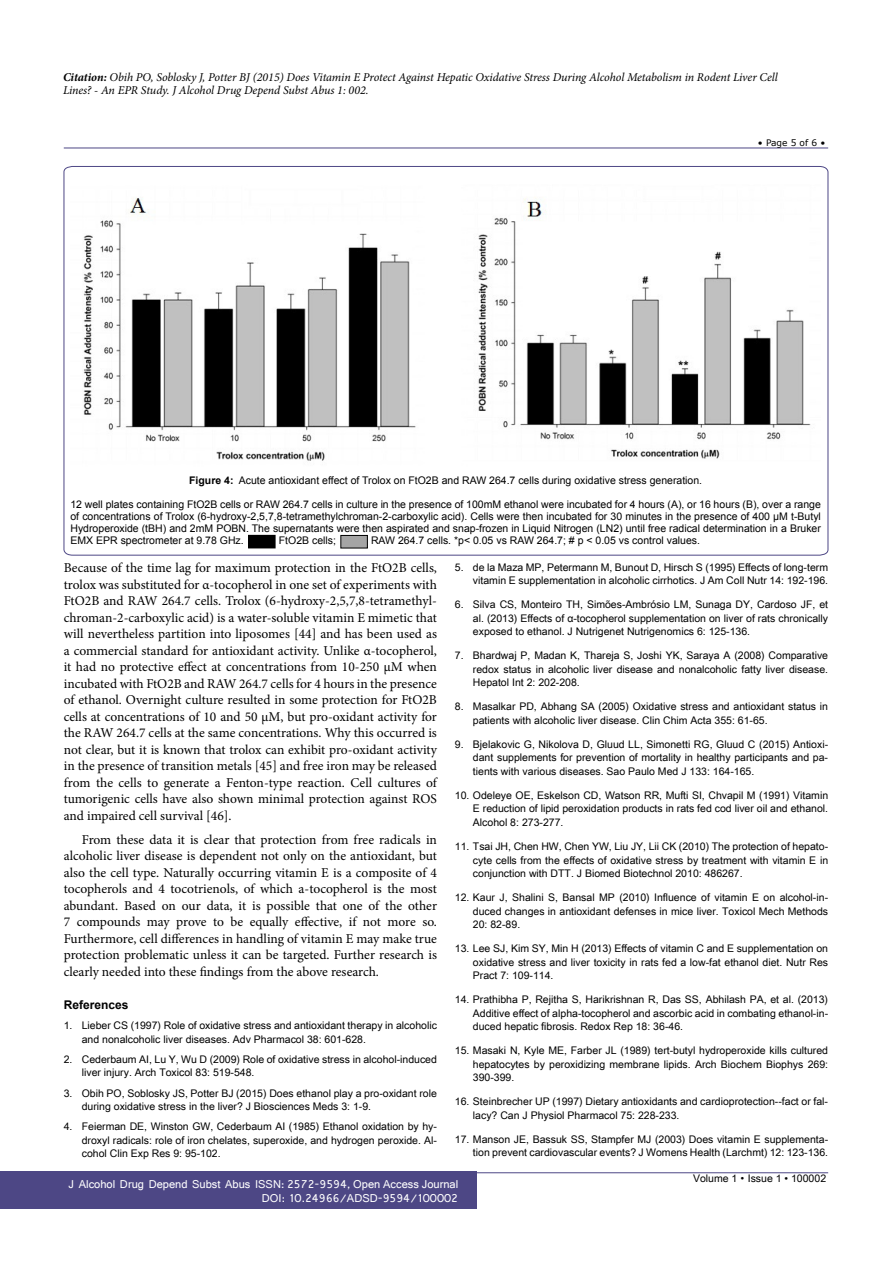
<style>
.page{position:relative;width:893px;height:1263px;background:#fff}
.page>*{position:absolute;margin:0;border:0;box-sizing:border-box;transform-origin:0 0}
.t1{font:13.5px/16.5px "Minion Pro";color:#000;text-align:justify}
.t2{font:italic 12px/13.5px "Minion Pro";letter-spacing:-.01em;color:#000}
.t3{font:12px/14.2px "Shruti";color:#fff;text-align:right}
.t4{font:700 12px "Arial";color:#000}
.t5{font:10.5px/13.5px "Arial Unicode MS";color:#000;text-align:justify}
.t6{font:10.5px/12px "Arial";color:#000;text-align:justify}
.t7{font:9px "MS Reference Sans Serif";color:#000}
.s1{font-weight:700}
.s2{font-family:"Batang"}
</style>
<div class="page">
<hr style="left:64px;top:148px;width:764px;height:1px;background:#4d4785">
<hr style="left:64px;top:1172px;width:764px;height:1px;background:#4d4785">
<div style="left:0;top:1171px;width:476px;height:38px;background:#4d4785"></div>
<svg style="left:64px;top:166px;width:764px;height:389px"></svg>
<img style="left:70px;top:173px;width:751px;height:297px">
<div style="left:249px;top:535px;width:26px;height:13px;background:#000"></div>
<div style="left:341px;top:535px;width:26px;height:13px;background:#a5a5a5"></div>
<div style="left:341px;top:535px;width:27px;height:13px;border:1px solid #000"></div>
<p class="t2" style="left:63px;top:70px;width:716px"><span class="s1">Citation:</span> Obih PO, Soblosky J, Potter BJ (2015) Does Vitamin E Protect Against Hepatic Oxidative Stress During Alcohol Metabolism in Rodent Liver Cell<br>Lines? - An EPR Study. J Alcohol Drug Depend Subst Abus 1: 002.</p>
<p class="t7" style="left:758px;top:137px;width:69px">• Page 5 of 6 •</p>
<p class="t6" style="left:189px;top:475px;width:514px"><span class="s1">Figure 4:</span> Acute antioxidant effect of Trolox on FtO2B and RAW 264.7 cells during oxidative stress generation.</p>
<p class="t6" style="left:70px;top:499px;width:752px">12 well plates containing FtO2B cells or RAW 264.7 cells in culture in the presence of 100mM ethanol were incubated for 4 hours (A), or 16 hours (B), over a range of concentrations of Trolox (6-hydroxy-2,5,7,8-tetramethylchroman-2-carboxylic acid). Cells were then incubated for 30 minutes in the presence of 400 µM t-Butyl Hydroperoxide (tBH) and 2mM POBN. The supernatants were then aspirated and snap-frozen in Liquid Nitrogen (LN2) until free radical determination in a Bruker EMX EPR spectrometer at 9.78 GHz.</p>
<p class="t6" style="left:279px;top:535px;width:59px">FtO2B cells;</p>
<p class="t6" style="left:371px;top:535px;width:330px">RAW 264.7 cells. *p&lt; 0.05 vs RAW 264.7; # p &lt; 0.05 vs control values.</p>
<p class="t1" style="left:64px;top:560px;width:375px">Because of the time lag for maximum protection in the FtO2B cells, trolox was substituted for α-tocopherol in one set of experiments with FtO2B and RAW 264.7 cells. Trolox (6-hydroxy-2,5,7,8-tetramethyl&shy;chroman-2-carboxylic acid) is a water-soluble vitamin E mimetic that will nevertheless partition into liposomes [44] and has been used as a commercial standard for antioxidant activity. Unlike α-tocopherol, it had no protective effect at concentrations from 10-250 µM when incubated with FtO2B and RAW 264.7 cells for 4 hours in the presence of ethanol. Overnight culture resulted in some protection for FtO2B cells at concentrations of 10 and 50 µM, but pro-oxidant activity for the RAW 264.7 cells at the same concentrations. Why this occurred is not clear, but it is known that trolox can exhibit pro-oxidant activity in the presence of transition metals [45] and free iron may be released from the cells to generate a Fenton-type reaction. Cell cultures of tumorigenic cells have also shown minimal protection against ROS and impaired cell survival [46].</p>
<p class="t1" style="left:64px;top:831px;width:375px;text-indent:18px">From these data it is clear that protection from free radicals in alcoholic liver disease is dependent not only on the antioxidant, but also the cell type. Naturally occurring vitamin E is a composite of 4 tocopherols and 4 tocotrienols, of which a-tocopherol is the most abundant. Based on our data, it is possible that one of the other 7 compounds may prove to be equally effective, if not more so.<br>Furthermore, cell differences in handling of vitamin E may make true protection problematic unless it can be targeted. Further research is clearly needed into these findings from the above research.</p>
<p class="t4" style="left:64px;top:997px;width:66px">References</p>
<p class="t5" style="left:82px;top:1018px;width:357px;text-indent:-18px">1. Lieber CS (1997) Role of oxidative stress and antioxidant therapy in alcoholic and nonalcoholic liver diseases. Adv Pharmacol 38: 601-628.</p>
<p class="t5" style="left:82px;top:1052px;width:357px;text-indent:-18px">2. Cederbaum AI, Lu Y, Wu D (2009) Role of oxidative stress in alcohol-induced liver injury. Arch Toxicol 83: 519-548.</p>
<p class="t5" style="left:82px;top:1086px;width:357px;text-indent:-18px">3. Obih PO, Soblosky JS, Potter BJ (2015) Does ethanol play a pro-oxidant role during oxidative stress in the liver? J Biosciences Meds 3: 1-9.</p>
<p class="t5" style="left:82px;top:1120px;width:357px;text-indent:-18px">4. Feierman DE, Winston GW, Cederbaum AI (1985) Ethanol oxidation by hy&shy;droxyl radicals: role of iron chelates, superoxide, and hydrogen peroxide. Al&shy;cohol Clin Exp Res 9: 95-102.</p>
<p class="t5" style="left:455px;top:560px;width:375px;text-align:right">5. de la Maza MP, Petermann M, Bunout D, Hirsch S (1995) Effects of long-term vitamin E supplementation in alcoholic cirrhotics. J Am Coll Nutr 14: 192-196.</p>
<p class="t5" style="left:473px;top:598px;width:357px;text-indent:-18px">6. Silva CS, Monteiro TH, Simões-Ambrósio LM, Sunaga DY, Cardoso JF, et al. (2013) Effects of α-tocopherol supplementation on liver of rats chronically exposed to ethanol. J Nutrigenet Nutrigenomics 6: 125-136.</p>
<p class="t5" style="left:473px;top:649px;width:357px;text-indent:-18px">7. Bhardwaj P, Madan K, Thareja S, Joshi YK, Saraya A (2008) Comparative redox status in alcoholic liver disease and nonalcoholic fatty liver disease.<br>Hepatol Int 2: 202-208.</p>
<p class="t5" style="left:473px;top:700px;width:357px;text-indent:-18px">8. Masalkar PD, Abhang SA (2005) Oxidative stress and antioxidant status in patients with alcoholic liver disease. Clin Chim Acta 355: 61-65.</p>
<p class="t5" style="left:473px;top:737px;width:357px;text-indent:-18px">9. Bjelakovic G, Nikolova D, Gluud LL, Simonetti RG, Gluud C (2015) Antioxi&shy;dant supplements for prevention of mortality in healthy participants and pa&shy;tients with various diseases. Sao Paulo Med J 133: 164-165.</p>
<p class="t5" style="left:473px;top:788px;width:357px;text-indent:-18px">10. Odeleye OE, Eskelson CD, Watson RR, Mufti SI, Chvapil M (1991) Vitamin E reduction of lipid peroxidation products in rats fed cod liver oil and ethanol.<br>Alcohol 8: 273-277.</p>
<p class="t5" style="left:473px;top:839px;width:357px;text-indent:-18px">11. Tsai JH, Chen HW, Chen YW, Liu JY, Lii CK (2010) The protection of hepato&shy;cyte cells from the effects of oxidative stress by treatment with vitamin E in conjunction with DTT. J Biomed Biotechnol 2010: 486267.</p>
<p class="t5" style="left:473px;top:890px;width:357px;text-indent:-18px">12. Kaur J, Shalini S, Bansal MP (2010) Influence of vitamin E on alcohol-in&shy;duced changes in antioxidant defenses in mice liver. Toxicol Mech Methods 20: 82-89.</p>
<p class="t5" style="left:473px;top:941px;width:357px;text-indent:-18px">13. Lee SJ, Kim SY, Min H (2013) Effects of vitamin C and E supplementation on oxidative stress and liver toxicity in rats fed a low-fat ethanol diet. Nutr Res Pract 7: 109-114.</p>
<p class="t5" style="left:473px;top:992px;width:357px;text-indent:-18px">14. Prathibha P, Rejitha S, Harikrishnan R, Das SS, Abhilash PA, et al. (2013)<br>Additive effect of alpha-tocopherol and ascorbic acid in combating ethanol-in&shy;duced hepatic fibrosis. Redox Rep 18: 36-46.</p>
<p class="t5" style="left:473px;top:1043px;width:357px;text-indent:-18px">15. Masaki N, Kyle ME, Farber JL (1989) tert-butyl hydroperoxide kills cultured hepatocytes by peroxidizing membrane lipids. Arch Biochem Biophys 269:<br>390-399.</p>
<p class="t5" style="left:473px;top:1094px;width:357px;text-indent:-18px">16. Steinbrecher UP (1997) Dietary antioxidants and cardioprotection--fact or fal&shy;lacy? Can J Physiol Pharmacol 75: 228-233.</p>
<p class="t5" style="left:455px;top:1132px;width:375px;text-align:right">17. Manson JE, Bassuk SS, Stampfer MJ (2003) Does vitamin E supplementa&shy;tion prevent cardiovascular events? J Womens Health (Larchmt) 12: 123-136.</p>
<p class="t3" style="left:69px;top:1176px;width:391px">J Alcohol Drug Depend Subst Abus ISSN: 2572-9594, Open Access Journal<br>DOI: 10.24966/ADSD-9594/100002</p>
<p class="t5" style="left:693px;top:1171px;width:135px">Volume 1 <span class="s2">•</span> Issue 1 • 100002</p>
</div>
